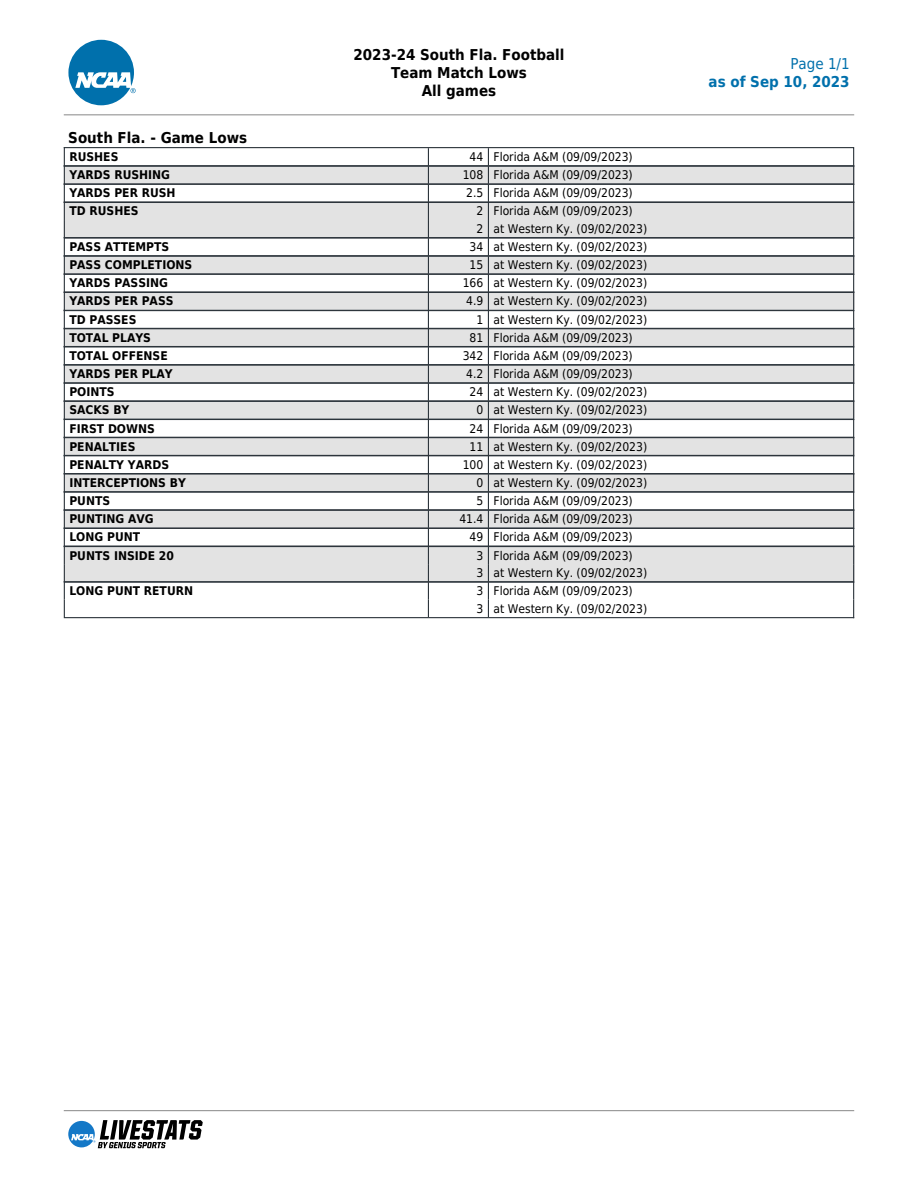
<style>
.page{position:relative;width:918px;height:1188px;background:#fff}
.page>*{position:absolute;margin:0;border:0;box-sizing:border-box;transform-origin:0 0}
.t1{font:700 15px/18px "DejaVu Sans Condensed";color:#000;text-align:center}
.t2{font:700 15px "DejaVu Sans Condensed";color:#0070ac}
.t3{font:15px "DejaVu Sans Condensed";color:#0070ac}
.t4{font:12px/17.4px "DejaVu Sans Condensed";color:#000}
.t5{font:700 12px "DejaVu Sans Condensed";color:#000}
</style>
<div class="page">
<svg style="left:68px;top:40px;width:68px;height:65px"></svg>
<hr style="left:64px;top:114px;width:790px;height:1px;background:#888">
<hr style="left:64px;top:1110px;width:790px;height:1px;background:#888">
<svg style="left:68px;top:1120px;width:135px;height:28px"></svg>
<div style="left:64px;top:165px;width:790px;height:20px;background:#e3e3e3"></div>
<div style="left:64px;top:202px;width:790px;height:37px;background:#e3e3e3"></div>
<div style="left:64px;top:255px;width:790px;height:20px;background:#e3e3e3"></div>
<div style="left:64px;top:292px;width:790px;height:19px;background:#e3e3e3"></div>
<div style="left:64px;top:328px;width:790px;height:19px;background:#e3e3e3"></div>
<div style="left:64px;top:364px;width:790px;height:20px;background:#e3e3e3"></div>
<div style="left:64px;top:400px;width:790px;height:20px;background:#e3e3e3"></div>
<div style="left:64px;top:437px;width:790px;height:19px;background:#e3e3e3"></div>
<div style="left:64px;top:473px;width:790px;height:20px;background:#e3e3e3"></div>
<div style="left:64px;top:509px;width:790px;height:20px;background:#e3e3e3"></div>
<div style="left:64px;top:546px;width:790px;height:37px;background:#e3e3e3"></div>
<hr style="left:64px;top:147px;width:364px;height:1px;background:#2d353c">
<hr style="left:430px;top:147px;width:58px;height:1px;background:#2d353c">
<hr style="left:430px;top:166px;width:58px;height:1px;background:#2d353c">
<hr style="left:430px;top:165px;width:58px;height:1px;background:#2d353c">
<hr style="left:430px;top:184px;width:58px;height:1px;background:#2d353c">
<hr style="left:430px;top:183px;width:58px;height:1px;background:#2d353c">
<hr style="left:430px;top:202px;width:58px;height:1px;background:#2d353c">
<hr style="left:430px;top:237px;width:58px;height:2px;background:#2d353c">
<hr style="left:430px;top:256px;width:58px;height:1px;background:#2d353c">
<hr style="left:430px;top:255px;width:58px;height:1px;background:#2d353c">
<hr style="left:430px;top:274px;width:58px;height:1px;background:#2d353c">
<hr style="left:430px;top:273px;width:58px;height:1px;background:#2d353c">
<hr style="left:430px;top:292px;width:58px;height:1px;background:#2d353c">
<hr style="left:430px;top:310px;width:58px;height:1px;background:#2d353c">
<hr style="left:430px;top:328px;width:58px;height:1px;background:#2d353c">
<hr style="left:430px;top:346px;width:58px;height:1px;background:#2d353c">
<hr style="left:430px;top:364px;width:58px;height:2px;background:#2d353c">
<hr style="left:430px;top:383px;width:58px;height:1px;background:#2d353c">
<hr style="left:430px;top:382px;width:58px;height:1px;background:#2d353c">
<hr style="left:430px;top:400px;width:58px;height:2px;background:#2d353c">
<hr style="left:430px;top:419px;width:58px;height:1px;background:#2d353c">
<hr style="left:430px;top:437px;width:58px;height:1px;background:#2d353c">
<hr style="left:430px;top:455px;width:58px;height:1px;background:#2d353c">
<hr style="left:430px;top:473px;width:58px;height:2px;background:#2d353c">
<hr style="left:430px;top:492px;width:58px;height:1px;background:#2d353c">
<hr style="left:430px;top:491px;width:58px;height:1px;background:#2d353c">
<hr style="left:430px;top:510px;width:58px;height:1px;background:#2d353c">
<hr style="left:430px;top:509px;width:58px;height:1px;background:#2d353c">
<hr style="left:430px;top:527px;width:58px;height:2px;background:#2d353c">
<hr style="left:430px;top:546px;width:58px;height:1px;background:#2d353c">
<hr style="left:430px;top:582px;width:58px;height:1px;background:#2d353c">
<hr style="left:430px;top:581px;width:58px;height:1px;background:#2d353c">
<svg style="left:63px;top:148px;width:367px;height:471px"></svg>
<hr style="left:430px;top:617px;width:58px;height:1px;background:#2d353c">
<svg style="left:488px;top:147px;width:367px;height:471px"></svg>
<hr style="left:490px;top:617px;width:364px;height:1px;background:#2d353c">
<p class="t1" style="left:353px;top:46px;width:213px">2023-24 South Fla. Football<br>Team Match Lows<br>All games</p>
<p class="t3" style="left:790px;top:55px;width:61px">Page 1/1</p>
<p class="t2" style="left:709px;top:73px;width:143px">as of Sep 10, 2023</p>
<p class="t1" style="left:68px;top:129px;width:180px">South Fla. - Game Lows</p>
<p class="t5" style="left:69px;top:150px;width:51px">RUSHES</p>
<p class="t4" style="left:470px;top:148px;width:165px">44 Florida A&amp;M (09/09/2023)</p>
<p class="t5" style="left:69px;top:168px;width:102px">YARDS RUSHING</p>
<p class="t4" style="left:463px;top:166px;width:172px">108 Florida A&amp;M (09/09/2023)</p>
<p class="t5" style="left:69px;top:186px;width:108px">YARDS PER RUSH</p>
<p class="t4" style="left:466px;top:184px;width:168px">2.5 Florida A&amp;M (09/09/2023)</p>
<p class="t5" style="left:69px;top:204px;width:71px">TD RUSHES</p>
<p class="t4" style="left:477px;top:203px;width:172px">2 Florida A&amp;M (09/09/2023)<br>2 at Western Ky. (09/02/2023)</p>
<p class="t5" style="left:69px;top:240px;width:101px">PASS ATTEMPTS</p>
<p class="t4" style="left:470px;top:238px;width:179px">34 at Western Ky. (09/02/2023)</p>
<p class="t5" style="left:69px;top:258px;width:124px">PASS COMPLETIONS</p>
<p class="t4" style="left:470px;top:256px;width:179px">15 at Western Ky. (09/02/2023)</p>
<p class="t5" style="left:69px;top:276px;width:100px">YARDS PASSING</p>
<p class="t4" style="left:463px;top:274px;width:186px">166 at Western Ky. (09/02/2023)</p>
<p class="t5" style="left:69px;top:294px;width:106px">YARDS PER PASS</p>
<p class="t4" style="left:466px;top:293px;width:183px">4.9 at Western Ky. (09/02/2023)</p>
<p class="t5" style="left:69px;top:312px;width:69px">TD PASSES</p>
<p class="t4" style="left:477px;top:311px;width:172px">1 at Western Ky. (09/02/2023)</p>
<p class="t5" style="left:69px;top:331px;width:83px">TOTAL PLAYS</p>
<p class="t4" style="left:470px;top:329px;width:165px">81 Florida A&amp;M (09/09/2023)</p>
<p class="t5" style="left:69px;top:349px;width:100px">TOTAL OFFENSE</p>
<p class="t4" style="left:463px;top:347px;width:172px">342 Florida A&amp;M (09/09/2023)</p>
<p class="t5" style="left:69px;top:367px;width:105px">YARDS PER PLAY</p>
<p class="t4" style="left:466px;top:365px;width:168px">4.2 Florida A&amp;M (09/09/2023)</p>
<p class="t5" style="left:69px;top:385px;width:47px">POINTS</p>
<p class="t4" style="left:470px;top:383px;width:179px">24 at Western Ky. (09/02/2023)</p>
<p class="t5" style="left:69px;top:403px;width:61px">SACKS BY</p>
<p class="t4" style="left:477px;top:402px;width:172px">0 at Western Ky. (09/02/2023)</p>
<p class="t5" style="left:69px;top:421px;width:87px">FIRST DOWNS</p>
<p class="t4" style="left:470px;top:420px;width:165px">24 Florida A&amp;M (09/09/2023)</p>
<p class="t5" style="left:69px;top:440px;width:68px">PENALTIES</p>
<p class="t4" style="left:470px;top:438px;width:179px">11 at Western Ky. (09/02/2023)</p>
<p class="t5" style="left:69px;top:458px;width:101px">PENALTY YARDS</p>
<p class="t4" style="left:463px;top:456px;width:186px">100 at Western Ky. (09/02/2023)</p>
<p class="t5" style="left:69px;top:476px;width:118px">INTERCEPTIONS BY</p>
<p class="t4" style="left:477px;top:474px;width:172px">0 at Western Ky. (09/02/2023)</p>
<p class="t5" style="left:69px;top:494px;width:42px">PUNTS</p>
<p class="t4" style="left:477px;top:492px;width:158px">5 Florida A&amp;M (09/09/2023)</p>
<p class="t5" style="left:69px;top:512px;width:86px">PUNTING AVG</p>
<p class="t4" style="left:459px;top:510px;width:175px">41.4 Florida A&amp;M (09/09/2023)</p>
<p class="t5" style="left:69px;top:530px;width:72px">LONG PUNT</p>
<p class="t4" style="left:470px;top:529px;width:165px">49 Florida A&amp;M (09/09/2023)</p>
<p class="t5" style="left:69px;top:548px;width:106px">PUNTS INSIDE 20</p>
<p class="t4" style="left:477px;top:547px;width:172px">3 Florida A&amp;M (09/09/2023)<br>3 at Western Ky. (09/02/2023)</p>
<p class="t5" style="left:69px;top:584px;width:125px">LONG PUNT RETURN</p>
<p class="t4" style="left:477px;top:582px;width:172px">3 Florida A&amp;M (09/09/2023)<br>3 at Western Ky. (09/02/2023)</p>
</div>
